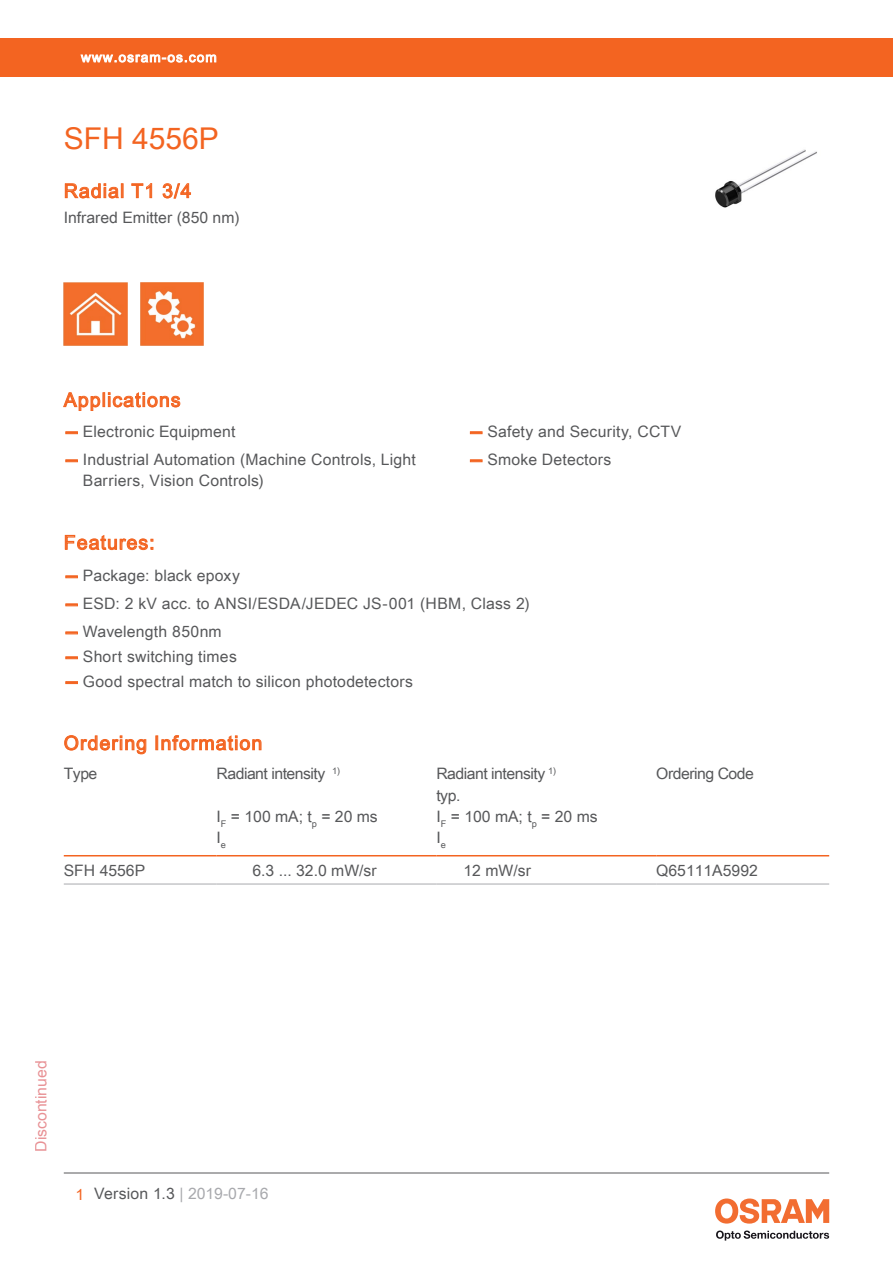
<style>
.page{position:relative;width:893px;height:1263px;background:#fff}
.page>*{position:absolute;margin:0;border:0;box-sizing:border-box;transform-origin:0 0}
.t1{font:30px "Arial Unicode MS";color:#f36421}
.t2{font:19.5px "Arial Unicode MS";letter-spacing:.055em;color:#f36421}
.t3{font:15.75px/21px "Arial Unicode MS";letter-spacing:.01em;color:#57585a}
.t4{font:15.75px "Arial Unicode MS";letter-spacing:-.03em;color:#57585a}
.t5{font:15.75px "Arial Unicode MS";color:#a8a9ad}
.t6{font:15.75px "Arial Unicode MS";color:#d1232a}
.t7{font:13.5px "Arial Unicode MS";letter-spacing:.085em;color:#fff}
.s1{font-family:"Helvetica Neue LT Pro";font-weight:700;color:#f36421}
.s2{color:#f36421}
.s3{color:#57585a}
</style>
<div class="page">
<hr style="left:64px;top:1173px;width:765px;height:1px;background:#57585a">
<svg style="left:716px;top:1230px;width:113px;height:10px"></svg>
<svg style="left:715px;top:1198px;width:114px;height:25px"></svg>
<div style="left:0;top:38px;width:893px;height:39px;background:#f36421"></div>
<svg style="left:80px;top:54px;width:137px;height:9px"></svg>
<svg style="left:63px;top:392px;width:118px;height:19px"></svg>
<img style="left:715px;top:149px;width:102px;height:59px">
<svg style="left:65px;top:183px;width:58px;height:16px"></svg>
<svg style="left:131px;top:183px;width:21px;height:15px"></svg>
<svg style="left:162px;top:183px;width:29px;height:16px"></svg>
<img style="left:64px;top:282px;width:63px;height:64px">
<img style="left:140px;top:282px;width:64px;height:64px">
<svg style="left:66px;top:432px;width:11px;height:2px"></svg>
<svg style="left:66px;top:460px;width:11px;height:2px"></svg>
<svg style="left:470px;top:432px;width:12px;height:2px"></svg>
<svg style="left:470px;top:460px;width:12px;height:2px"></svg>
<svg style="left:65px;top:534px;width:88px;height:16px"></svg>
<svg style="left:66px;top:576px;width:11px;height:2px"></svg>
<svg style="left:66px;top:604px;width:11px;height:2px"></svg>
<svg style="left:66px;top:632px;width:11px;height:2px"></svg>
<svg style="left:66px;top:657px;width:11px;height:2px"></svg>
<hr style="left:64px;top:855px;width:153px;height:1px;background:#f36421">
<hr style="left:217px;top:855px;width:219px;height:1px;background:#f36421">
<hr style="left:436px;top:855px;width:220px;height:1px;background:#f36421">
<hr style="left:656px;top:855px;width:173px;height:1px;background:#f36421">
<hr style="left:64px;top:884px;width:153px;height:1px;background:#a8a9ad">
<hr style="left:217px;top:884px;width:219px;height:1px;background:#a8a9ad">
<hr style="left:436px;top:884px;width:220px;height:1px;background:#a8a9ad">
<hr style="left:656px;top:884px;width:173px;height:1px;background:#a8a9ad">
<svg style="left:64px;top:735px;width:83px;height:20px"></svg>
<div style="left:155px;top:735px;width:3px;height:15px;border:1px solid #f36421"></div>
<svg style="left:161px;top:735px;width:101px;height:16px"></svg>
<p class="t7" style="left:81px;top:47px;width:137px">www.osram-os.com</p>
<h1 class="t1" style="left:64px;top:117px;width:157px">SFH 4556P</h1>
<p class="t2" style="left:64px;top:177px;width:129px">Radial T1 3/4</p>
<p class="t3" style="left:64px;top:207px;width:177px">Infrared Emitter (850 nm)</p>
<p class="t2" style="left:64px;top:386px;width:118px">Applications</p>
<p class="t3" style="left:64px;top:421px;width:173px"><span class="s1">—</span> Electronic Equipment</p>
<p class="t3" style="left:83px;top:449px;width:334px;text-indent:-19px"><span class="s1">—</span> Industrial Automation (Machine Controls, Light<br>Barriers, Vision Controls)</p>
<p class="t3" style="left:468px;top:421px;width:215px"><span class="s1">—</span> Safety and Security, CCTV</p>
<p class="t3" style="left:468px;top:449px;width:145px"><span class="s1">—</span> Smoke Detectors</p>
<p class="t2" style="left:64px;top:528px;width:92px">Features:</p>
<p class="t3" style="left:64px;top:565px;width:178px"><span class="s1">—</span> Package: black epoxy</p>
<p class="t3" style="left:64px;top:593px;width:468px"><span class="s1">—</span> ESD: 2 kV acc. to ANSI/ESDA/JEDEC JS-001 (HBM, Class 2)</p>
<p class="t3" style="left:64px;top:621px;width:159px"><span class="s1">—</span> Wavelength 850nm</p>
<p class="t3" style="left:64px;top:646px;width:175px"><span class="s1">—</span> Short switching times</p>
<p class="t3" style="left:64px;top:670px;width:351px"><span class="s1">—</span> Good spectral match to silicon photodetectors</p>
<p class="t2" style="left:64px;top:729px;width:200px">Ordering Information</p>
<p class="t3" style="left:64px;top:763px;width:35px">Type</p>
<p class="t4" style="left:217px;top:762px;width:125px">Radiant intensity <sup>1)</sup></p>
<p class="t4" style="left:436px;top:762px;width:121px">Radiant intensity <sup>1)</sup></p>
<p class="t4" style="left:656px;top:762px;width:99px">Ordering Code</p>
<p class="t3" style="left:436px;top:784px;width:25px">typ.</p>
<p class="t3" style="left:217px;top:805px;width:163px">I<sub>F</sub> = 100 mA; t<sub>p</sub> = 20 ms</p>
<p class="t3" style="left:436px;top:805px;width:163px">I<sub>F</sub> = 100 mA; t<sub>p</sub> = 20 ms</p>
<p class="t3" style="left:217px;top:827px;width:11px">I<sub>e</sub></p>
<p class="t3" style="left:436px;top:827px;width:11px">I<sub>e</sub></p>
<p class="t3" style="left:64px;top:859px;width:83px">SFH 4556P</p>
<p class="t3" style="left:252px;top:859px;width:126px">6.3 ... 32.0 mW/sr</p>
<p class="t3" style="left:464px;top:859px;width:69px">12 mW/sr</p>
<p class="t3" style="left:656px;top:859px;width:103px">Q65111A5992</p>
<p class="t6" style="left:29px;top:1152px;width:93px;rotate:-90deg">Discontinued</p>
<p class="t5" style="left:76px;top:1182px;width:194px"><span class="s2">1</span> <span class="s3">Version 1.3</span> | 2019-07-16</p>
</div>
